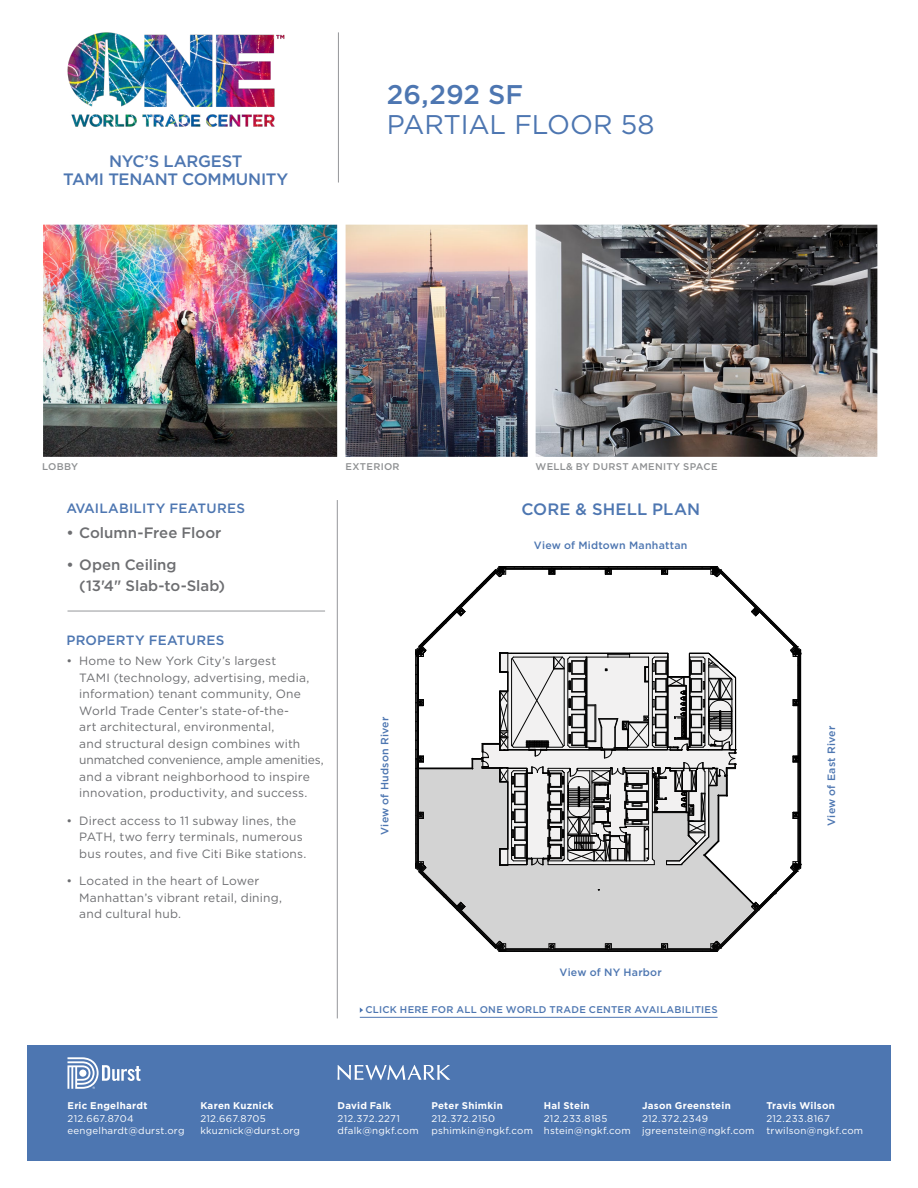
<style>
.page{position:relative;width:918px;height:1188px;background:#fff}
.page>*{position:absolute;margin:0;border:0;box-sizing:border-box;transform-origin:0 0}
.t1{font:27px "Gotham";letter-spacing:-.01em;color:#4d76b1}
.t2{font:500 27px "Gotham";color:#4d76b1}
.t3{font:500 16.5px/18px "Gotham";letter-spacing:-.01em;color:#4d76b1;text-align:center}
.t4{font:500 16.5px "Gotham";letter-spacing:.01em;color:#4d76b1}
.t5{font:500 15px/21px "Gotham";letter-spacing:-.005em;color:#6d6e71}
.t6{font:500 13.5px "Gotham";letter-spacing:.015em;color:#4d76b1}
.t7{font:12px/16.5px "Gotham";letter-spacing:.015em;color:#6d6e71}
.t8{font:500 10.65px "Gotham";letter-spacing:.02em;color:#4d76b1}
.t9{font:9.75px/12.8px "Gotham";letter-spacing:.025em;color:#fff}
.t10{font:700 9.75px "Gotham";letter-spacing:.025em;color:#fff}
.t11{font:500 9.75px "Gotham";letter-spacing:.025em;color:#4d76b1}
.t12{font:500 9.75px "Gotham";letter-spacing:.03em;color:#8e9092}
</style>
<div class="page">
<hr style="left:337px;top:500px;width:1px;height:518px;background:#95979a">
<img style="left:67px;top:32px;width:218px;height:95px">
<hr style="left:338px;top:32px;width:1px;height:151px;background:#95979a">
<div style="left:27px;top:1045px;width:864px;height:116px;background:#4d76b1"></div>
<svg style="left:68px;top:1057px;width:72px;height:32px"></svg>
<hr style="left:360px;top:1017px;width:358px;height:1px;background:#4d76b1">
<svg style="left:360px;top:1007px;width:3px;height:6px"></svg>
<svg style="left:338px;top:1065px;width:112px;height:15px"></svg>
<img style="left:43px;top:225px;width:294px;height:232px">
<img style="left:346px;top:225px;width:182px;height:232px">
<hr style="left:68px;top:611px;width:257px;height:1px;background:#95979a">
<img style="left:536px;top:225px;width:341px;height:232px">
<svg style="left:415px;top:566px;width:387px;height:386px"></svg>
<svg style="left:416px;top:759px;width:343px;height:192px;fill:#d3d3d3"></svg>
<svg style="left:483px;top:653px;width:253px;height:212px;fill:#f2f1f1"></svg>
<h2 class="t3" style="left:63px;top:152px;width:227px">NYC’S LARGEST<br>TAMI TENANT COMMUNITY</h2>
<h1 class="t2" style="left:387px;top:77px;width:138px">26,292 SF</h1>
<h1 class="t1" style="left:387px;top:107px;width:269px">PARTIAL FLOOR 58</h1>
<p class="t12" style="left:42px;top:460px;width:38px">LOBBY</p>
<p class="t12" style="left:346px;top:460px;width:56px">EXTERIOR</p>
<p class="t12" style="left:536px;top:460px;width:183px">WELL&amp; BY DURST AMENITY SPACE</p>
<p class="t6" style="left:66px;top:499px;width:180px">AVAILABILITY FEATURES</p>
<h2 class="t4" style="left:521px;top:499px;width:180px">CORE &amp; SHELL PLAN</h2>
<p class="t5" style="left:66px;top:522px;width:156px">• Column-Free Floor</p>
<p class="t5" style="left:79px;top:554px;width:147px;text-indent:-13px">• Open Ceiling<br>(13'4" Slab-to-Slab)</p>
<p class="t8" style="left:534px;top:538px;width:155px">View of Midtown Manhattan</p>
<p class="t6" style="left:66px;top:631px;width:160px">PROPERTY FEATURES</p>
<p class="t7" style="left:79px;top:653px;width:246px;text-indent:-13px">• Home to New York City’s largest<br>TAMI (technology, advertising, media, information) tenant community, One World Trade Center’s state-of-the-<br>art architectural, environmental,<br>and structural design combines with unmatched convenience, ample amenities, and a vibrant neighborhood to inspire innovation, productivity, and success.</p>
<p class="t7" style="left:79px;top:812px;width:229px;text-indent:-13px">• Direct access to 11 subway lines, the<br>PATH, two ferry terminals, numerous bus routes, and five Citi Bike stations.</p>
<p class="t7" style="left:79px;top:873px;width:204px;text-indent:-13px">• Located in the heart of Lower<br>Manhattan’s vibrant retail, dining, and cultural hub.</p>
<p class="t8" style="left:378px;top:835px;width:120px;rotate:-90deg">View of Hudson River</p>
<p class="t8" style="left:825px;top:826px;width:101px;rotate:-90deg">View of East River</p>
<p class="t8" style="left:560px;top:965px;width:104px">View of NY Harbor</p>
<p class="t11" style="left:365px;top:1004px;width:354px">CLICK HERE FOR ALL ONE WORLD TRADE CENTER AVAILABILITIES</p>
<p class="t10" style="left:68px;top:1099px;width:81px">Eric Engelhardt</p>
<p class="t9" style="left:68px;top:1112px;width:118px">212.667.8704 eengelhardt@durst.org</p>
<p class="t10" style="left:200px;top:1099px;width:75px">Karen Kuznick</p>
<p class="t9" style="left:200px;top:1112px;width:101px">212.667.8705 kkuznick@durst.org</p>
<p class="t10" style="left:338px;top:1099px;width:55px">David Falk</p>
<p class="t9" style="left:338px;top:1112px;width:83px">212.372.2271 dfalk@ngkf.com</p>
<p class="t10" style="left:431px;top:1099px;width:73px">Peter Shimkin</p>
<p class="t9" style="left:431px;top:1112px;width:103px">212.372.2150 pshimkin@ngkf.com</p>
<p class="t10" style="left:544px;top:1099px;width:47px">Hal Stein</p>
<p class="t9" style="left:544px;top:1112px;width:88px">212.233.8185 hstein@ngkf.com</p>
<p class="t10" style="left:642px;top:1099px;width:90px">Jason Greenstein</p>
<p class="t9" style="left:642px;top:1112px;width:114px">212.372.2349 jgreenstein@ngkf.com</p>
<p class="t10" style="left:766px;top:1099px;width:70px">Travis Wilson</p>
<p class="t9" style="left:766px;top:1112px;width:98px">212.233.8167 trwilson@ngkf.com</p>
</div>
